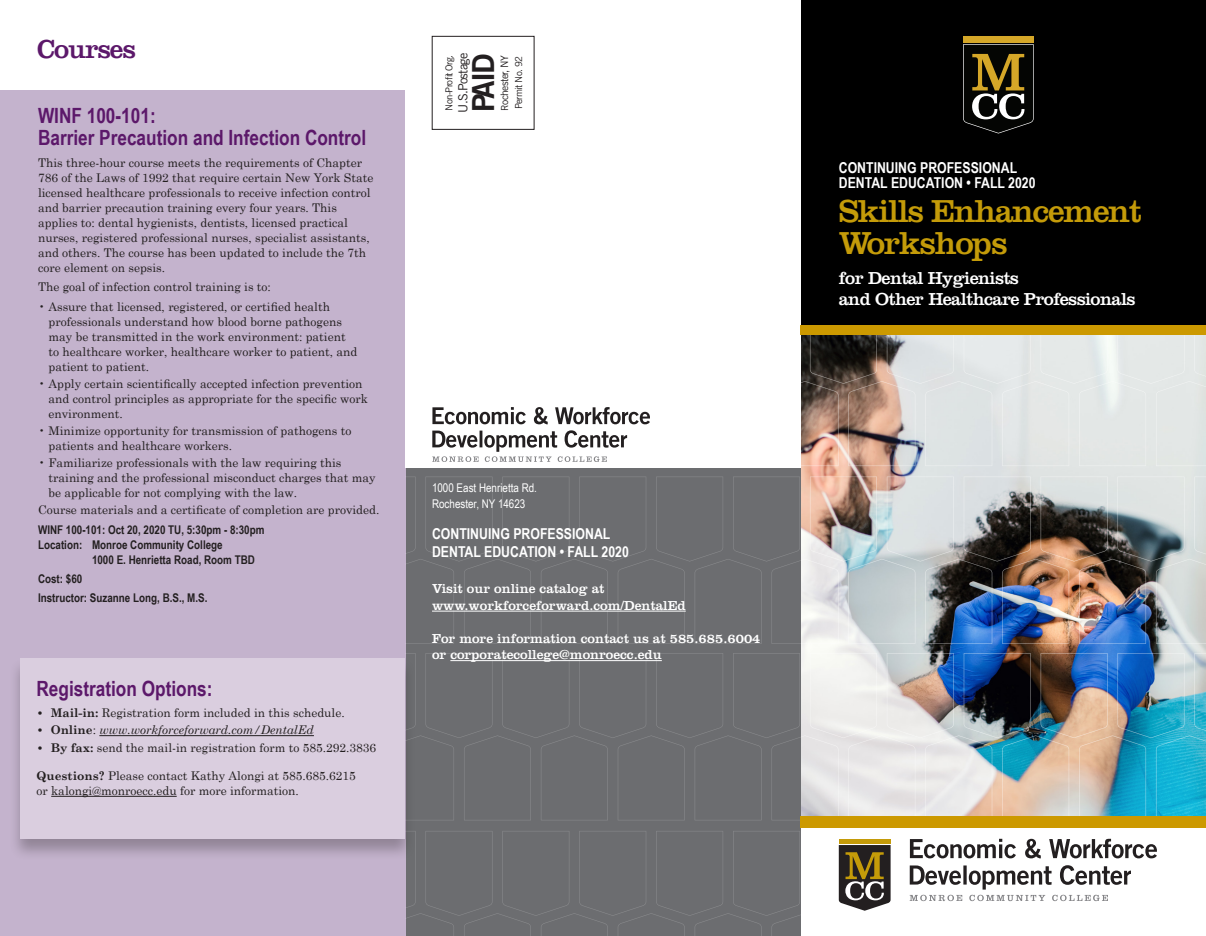
<style>
.page{position:relative;width:1206px;height:936px;background:#fff}
.page>*{position:absolute;margin:0;border:0;box-sizing:border-box;transform-origin:0 0}
.t1{font:33px/31.5px "Clarendon LT Std";letter-spacing:-.04em;color:#c49b09}
.t2{font:30.45px "Trade Gothic LT Std Bd 2";color:#231f20}
.section_title{font:27px "Clarendon LT Std";letter-spacing:-.04em;color:#5c186a}
.Blue_Sub{font:700 21px/22.5px "Arial Narrow";color:#5c186a}
.t3{font:18px/21px "Clarendon LT Std";letter-spacing:-.03em;color:#fff}
._12_Univs_caps_80_bl{font:700 15px/18px "Arial Narrow";color:#fff}
.t4{font:13.5px/16.5px "Clarendon LT Std";color:#fff}
.t5{font:12.6px "Trade Gothic LT Std";letter-spacing:-.06em;color:#231f20}
.Bullets{font:12px/15px "Century Schoolbook";color:#231f20}
.CourseDescription_9p{font:12px/15px "Century Schoolbook";color:#231f20}
.Dates_Times_BodyBold{font:700 12px/15px "Arial Narrow";color:#231f20}
.Bullets-2{font:italic 12px "Century Schoolbook";color:#231f20}
.Dates_Times_BodyBold-2{font:12px/16.5px "Arial Narrow";color:#fff}
.t6{font:10.35px "Trade Gothic LT Std";letter-spacing:-.06em;color:#231f20}
.t7{font:9.6px "Trade Gothic LT Std";letter-spacing:-.06em;color:#231f20}
.s1{font-weight:700}
.s2{font-weight:700;font-style:normal}
.s3{font-style:normal}
.s4{font-size:9.6px}
</style>
<div class="page">
<div style="left:405px;top:468px;width:396px;height:468px;background:#6c6d70"></div>
<img style="left:801px;top:466px;width:405px;height:187px">
<div style="left:0;top:90px;width:405px;height:846px;background:#c4b3cd"></div>
<div style="left:9px;top:657px;width:407px;height:204px;background:#231f20;opacity:.31"></div>
<div style="left:20px;top:659px;width:385px;height:180px;background:#dacedf"></div>
<hr style="left:99px;top:735px;width:215px;height:1px;background:#231f20">
<hr style="left:51px;top:796px;width:126px;height:1px;background:#231f20">
<div style="left:801px;top:0;width:405px;height:329px;background:#000"></div>
<div style="left:963px;top:36px;width:71px;height:6px;background:#d5a728"></div>
<svg style="left:963px;top:44px;width:71px;height:90px"></svg>
<div style="left:801px;top:326px;width:405px;height:9px;background:#c90"></div>
<svg style="left:405px;top:653px;width:801px;height:167px"></svg>
<img style="left:405px;top:477px;width:801px;height:167px">
<div style="left:432px;top:36px;width:102px;height:94px;border:1px solid #231f20"></div>
<svg style="left:432px;top:328px;width:774px;height:138px"></svg>
<svg style="left:405px;top:831px;width:752px;height:105px"></svg>
<div style="left:801px;top:816px;width:405px;height:12px;background:#c90"></div>
<p class="section_title" style="left:37px;top:34px;width:100px">Courses</p>
<p class="Blue_Sub" style="left:38px;top:103px;width:330px">WINF 100-101:<br>Barrier Precaution and Infection Control</p>
<p class="CourseDescription_9p" style="left:38px;top:154px;width:337px">This three-hour course meets the requirements of Chapter 786 of the Laws of 1992 that require certain New York State licensed healthcare professionals to receive infection control and barrier precaution training every four years. This applies to: dental hygienists, dentists, licensed practical nurses, registered professional nurses, specialist assistants, and others. The course has been updated to include the 7th core element on sepsis.</p>
<p class="CourseDescription_9p" style="left:38px;top:278px;width:234px">The goal of infection control training is to:</p>
<p class="Bullets" style="left:49px;top:298px;width:310px;text-indent:-10px">• Assure that licensed, registered, or certified health professionals understand how blood borne pathogens may be transmitted in the work environment: patient to healthcare worker, healthcare worker to patient, and patient to patient.</p>
<p class="Bullets" style="left:49px;top:375px;width:321px;text-indent:-10px">• Apply certain scientifically accepted infection prevention and control principles as appropriate for the specific work environment.</p>
<p class="Bullets" style="left:49px;top:422px;width:304px;text-indent:-10px">• Minimize opportunity for transmission of pathogens to patients and healthcare workers.</p>
<p class="Bullets" style="left:49px;top:454px;width:329px;text-indent:-10px">• Familiarize professionals with the law requiring this training and the professional misconduct charges that may be applicable for not complying with the law.</p>
<p class="CourseDescription_9p" style="left:38px;top:501px;width:343px">Course materials and a certificate of completion are provided.</p>
<p class="Dates_Times_BodyBold" style="left:38px;top:521px;width:228px">WINF 100-101: Oct 20, 2020 TU, 5:30pm - 8:30pm<br>Location: Monroe Community College</p>
<p class="Dates_Times_BodyBold" style="left:92px;top:551px;width:164px">1000 E. Henrietta Road, Room TBD</p>
<p class="Dates_Times_BodyBold" style="left:38px;top:571px;width:46px">Cost: $60</p>
<p class="Dates_Times_BodyBold" style="left:38px;top:590px;width:171px">Instructor: Suzanne Long, B.S., M.S.</p>
<p class="Blue_Sub" style="left:37px;top:676px;width:178px">Registration Options:</p>
<p class="Bullets" style="left:37px;top:704px;width:310px"><span class="s1">• Mail-in:</span> Registration form included in this schedule.</p>
<p class="Bullets-2" style="left:37px;top:721px;width:279px"><span class="s2">• Online</span><span class="s3">:</span> www.workforceforward.com/DentalEd</p>
<p class="Bullets" style="left:37px;top:739px;width:341px"><span class="s1">• By fax:</span> send the mail-in registration form to 585.292.3836</p>
<p class="Bullets" style="left:37px;top:767px;width:321px"><span class="s1">Questions?</span> Please contact Kathy Alongi at 585.685.6215 or kalongi@monroecc.edu for more information.</p>
<p class="t7" style="left:443px;top:111px;width:57px;rotate:-90deg">Non-Profit Org.</p>
<p class="t5" style="left:456px;top:113px;width:61px;rotate:-90deg">U.S.Postage</p>
<p class="t2" style="left:464px;top:112px;width:60px;rotate:-90deg">PAID</p>
<p class="t6" style="left:498px;top:111px;width:57px;rotate:-90deg"><span class="s4">R</span>ochester, NY</p>
<p class="t7" style="left:513px;top:109px;width:55px;rotate:-90deg">Permit No. 92</p>
<p class="Dates_Times_BodyBold-2" style="left:432px;top:479px;width:107px">1000 East Henrietta Rd.<br>Rochester, NY 14623</p>
<p class="_12_Univs_caps_80_bl" style="left:432px;top:524px;width:198px">CONTINUING PROFESSIONAL<br>DENTAL EDUCATION • FALL 2020</p>
<p class="t4" style="left:432px;top:581px;width:255px">Visit our online catalog at www.workforceforward.com/DentalEd</p>
<p class="t4" style="left:432px;top:630px;width:330px">For more information contact us at 585.685.6004 or corporatecollege@monroecc.edu</p>
<p class="_12_Univs_caps_80_bl" style="left:839px;top:159px;width:198px;line-height:15px">CONTINUING PROFESSIONAL<br>DENTAL EDUCATION • FALL 2020</p>
<p class="t1" style="left:839px;top:196px;width:304px">Skills Enhancement<br>Workshops</p>
<p class="t3" style="left:839px;top:268px;width:298px">for Dental Hygienists<br>and Other Healthcare Professionals</p>
</div>
